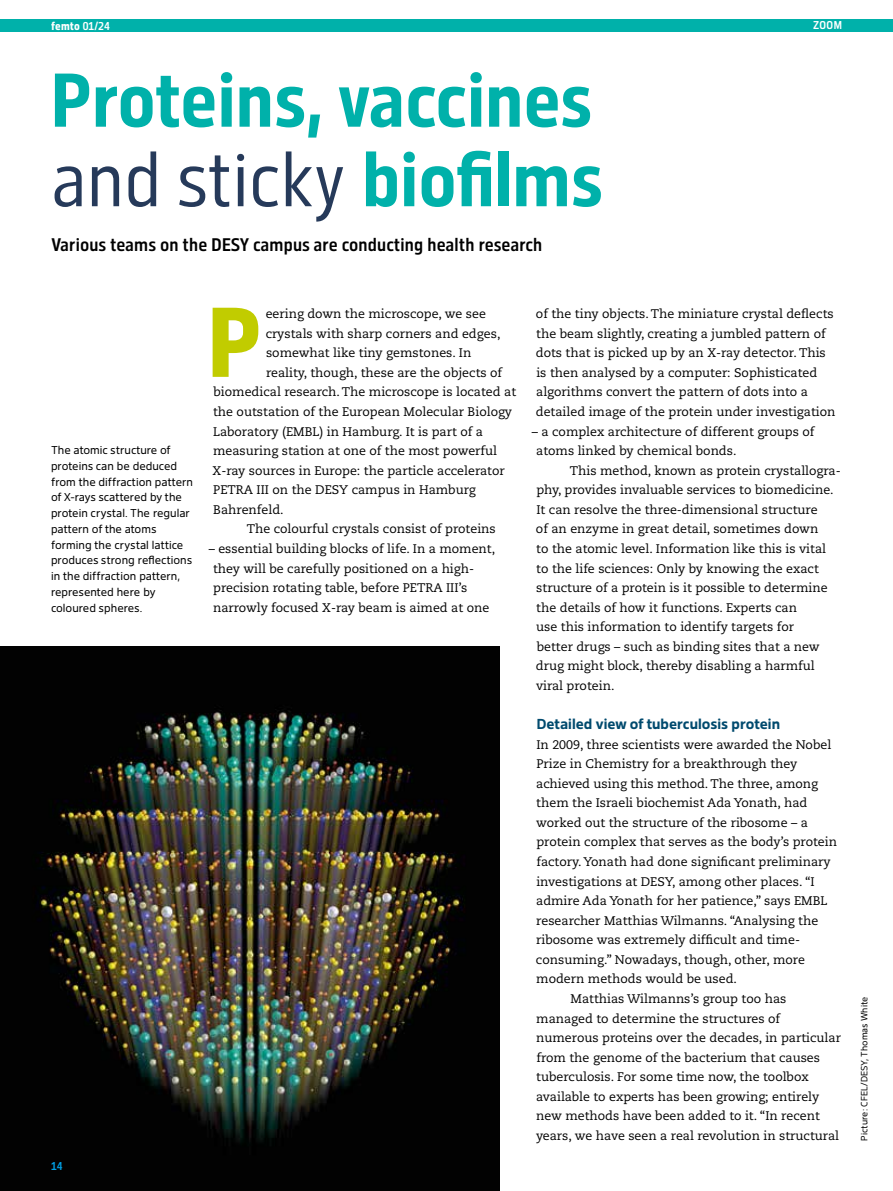
<style>
.page{position:relative;width:893px;height:1191px;background:#fff}
.page>*{position:absolute;margin:0;border:0;box-sizing:border-box;transform-origin:0 0}
.t1{font:800 97.65px "Desy Sans Cn";color:#c1cc00}
.t2{font:700 75px/79.5px "Desy Sans Cn";color:#00b1aa}
.t3{font:500 18px "Desy Sans Cn";letter-spacing:.01em;color:#000}
.t4{font:700 14.25px "Desy Sans";color:#004a6e}
.t5{font:12.45px/19.5px "Caecilia LT Std";color:#000}
.t6{font:11.25px/15.8px "Desy Sans";color:#000}
.t7{font:800 11.25px "Desy Sans Cn";letter-spacing:.005em;color:#fff}
.t8{font:500 11.25px "Desy Sans Cn";color:#fff}
.t9{font:500 11.25px "Desy Sans Cn";color:#009fe3}
.t10{font:9px "Desy Sans";letter-spacing:.01em;color:#000}
.s1{font-weight:500}
.s2{font-weight:400;color:#263a5a}
</style>
<div class="page">
<img style="left:0;top:646px;width:500px;height:545px">
<div style="left:0;top:19px;width:893px;height:13px;background:#00b1aa"></div>
<p class="t7" style="left:51px;top:19px;width:60px">femto <span class="s1">01/24</span></p>
<p class="t8" style="left:813px;top:19px;width:30px">ZOOM</p>
<h2 class="t2" style="left:51px;top:61px;width:554px">Proteins, vaccines <span class="s2">and sticky</span> biofilms</h2>
<h3 class="t3" style="left:51px;top:234px;width:493px">Various teams on the DESY campus are conducting health research</h3>
<p class="t6" style="left:51px;top:442px;width:144px">The atomic structure of proteins can be deduced from the diffraction pattern of X-rays scattered by the protein crystal. The regular pattern of the atoms forming the crystal lattice produces strong reflections in the diffraction pattern, represented here by coloured spheres.</p>
<p class="t9" style="left:51px;top:1159px;width:13px">14</p>
<h1 class="t1" style="left:208px;top:285px;width:55px">P</h1>
<p class="t5" style="left:266px;top:304px;width:222px">eering down the microscope, we see</p>
<p class="t5" style="left:266px;top:324px;width:236px">crystals with sharp corners and edges,</p>
<p class="t5" style="left:266px;top:343px;width:207px">somewhat like tiny gemstones. In</p>
<p class="t5" style="left:266px;top:363px;width:238px">reality, though, these are the objects of</p>
<p class="t5" style="left:214px;top:382px;width:304px">biomedical research. The microscope is located at</p>
<p class="t5" style="left:213px;top:402px;width:300px">the outstation of the European Molecular Biology</p>
<p class="t5" style="left:213px;top:422px;width:271px">Laboratory (EMBL) in Hamburg. It is part of a</p>
<p class="t5" style="left:213px;top:441px;width:286px">measuring station at one of the most powerful</p>
<p class="t5" style="left:213px;top:461px;width:294px">X-ray sources in Europe: the particle accelerator</p>
<p class="t5" style="left:213px;top:480px;width:264px">PETRA III on the DESY campus in Hamburg</p>
<p class="t5" style="left:213px;top:500px;width:72px">Bahrenfeld.</p>
<p class="t5" style="left:247px;top:519px;width:251px">The colourful crystals consist of proteins</p>
<p class="t5" style="left:213px;top:539px;width:284px;text-indent:-4px">– essential building blocks of life. In a moment, they will be carefully positioned on a high&shy;precision rotating table, before PETRA III’s narrowly focused X-ray beam is aimed at one</p>
<p class="t5" style="left:536px;top:304px;width:301px">of the tiny objects. The miniature crystal deflects the beam slightly, creating a jumbled pattern of dots that is picked up by an X-ray detector. This is then analysed by a computer: Sophisticated algorithms convert the pattern of dots into a detailed image of the protein under investigation</p>
<p class="t5" style="left:536px;top:422px;width:280px;text-indent:-4px">– a complex architecture of different groups of atoms linked by chemical bonds.</p>
<p class="t5" style="left:536px;top:461px;width:304px;text-indent:34px">This method, known as protein crystallogra&shy;phy, provides invaluable services to biomedicine.<br>It can resolve the three-dimensional structure<br>of an enzyme in great detail, sometimes down<br>to the atomic level. Information like this is vital to the life sciences: Only by knowing the exact structure of a protein is it possible to determine the details of how it functions. Experts can<br>use this information to identify targets for<br>better drugs – such as binding sites that a new drug might block, thereby disabling a harmful viral protein.</p>
<p class="t4" style="left:537px;top:715px;width:245px">Detailed view of tuberculosis protein</p>
<p class="t5" style="left:536px;top:735px;width:296px">In 2009, three scientists were awarded the Nobel</p>
<p class="t5" style="left:536px;top:754px;width:262px">Prize in Chemistry for a breakthrough they</p>
<p class="t5" style="left:536px;top:774px;width:283px">achieved using this method. The three, among</p>
<p class="t5" style="left:536px;top:793px;width:273px">them the Israeli biochemist Ada Yonath, had</p>
<p class="t5" style="left:536px;top:813px;width:273px">worked out the structure of the ribosome – a</p>
<p class="t5" style="left:536px;top:832px;width:302px">protein complex that serves as the body’s protein</p>
<p class="t5" style="left:536px;top:852px;width:296px">factory. Yonath had done significant preliminary</p>
<p class="t5" style="left:536px;top:871px;width:280px">investigations at DESY, among other places. “I</p>
<p class="t5" style="left:536px;top:891px;width:293px">admire Ada Yonath for her patience,” says EMBL</p>
<p class="t5" style="left:536px;top:911px;width:284px">researcher Matthias Wilmanns. “Analysing the</p>
<p class="t5" style="left:536px;top:930px;width:265px">ribosome was extremely difficult and time-</p>
<p class="t5" style="left:536px;top:950px;width:270px">consuming.” Nowadays, though, other, more</p>
<p class="t5" style="left:536px;top:969px;width:202px">modern methods would be used.</p>
<p class="t5" style="left:571px;top:989px;width:217px">Matthias Wilmanns’s group too has</p>
<p class="t5" style="left:536px;top:1008px;width:245px">managed to determine the structures of</p>
<p class="t5" style="left:536px;top:1028px;width:306px">numerous proteins over the decades, in particular</p>
<p class="t5" style="left:536px;top:1047px;width:285px">from the genome of the bacterium that causes</p>
<p class="t5" style="left:536px;top:1067px;width:274px">tuberculosis. For some time now, the toolbox</p>
<p class="t5" style="left:536px;top:1087px;width:284px">available to experts has been growing; entirely</p>
<p class="t5" style="left:536px;top:1106px;width:285px">new methods have been added to it. “In recent</p>
<p class="t5" style="left:536px;top:1126px;width:305px">years, we have seen a real revolution in structural</p>
<p class="t10" style="left:859px;top:1140px;width:145px;rotate:-90deg">Picture: CFEL/DESY, Thomas White</p>
</div>
